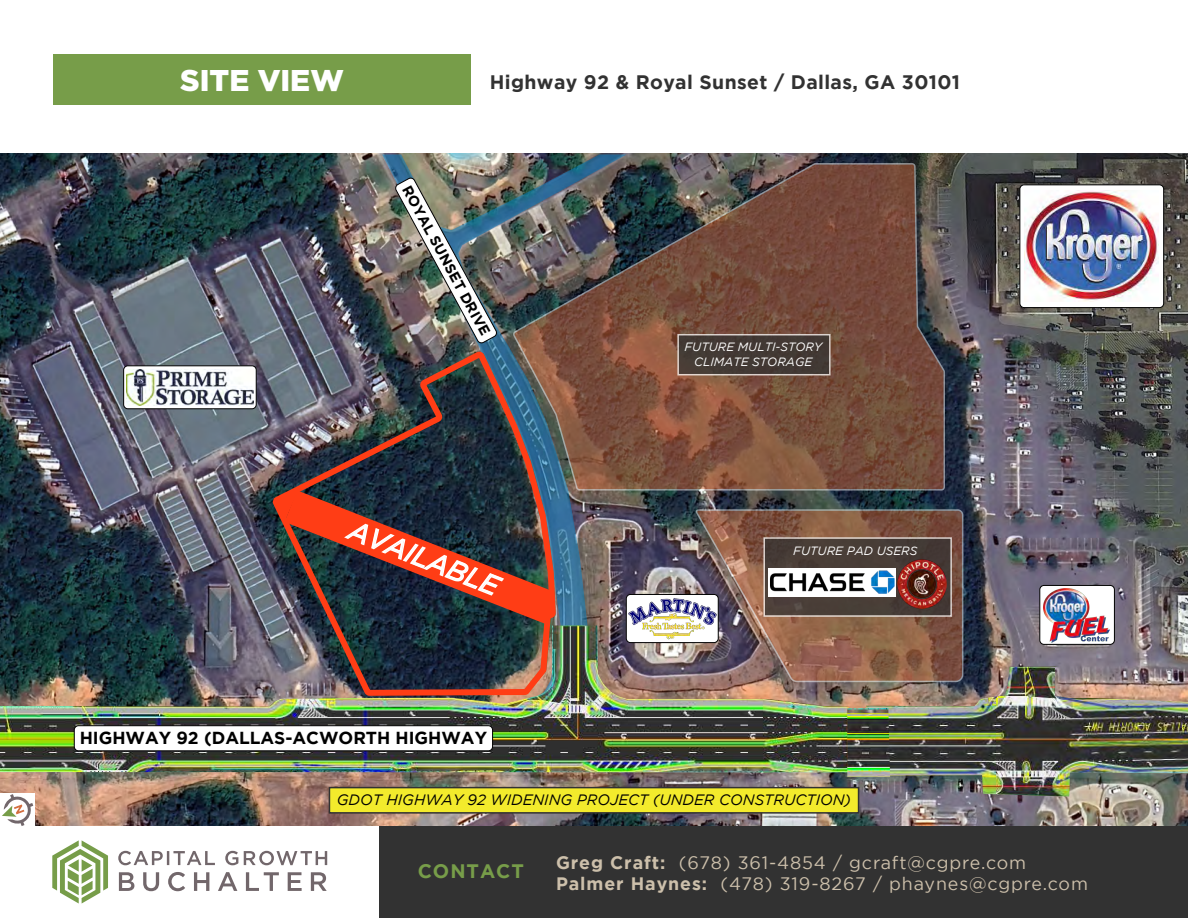
<style>
.page{position:relative;width:1188px;height:918px;background:#fff}
.page>*{position:absolute;margin:0;border:0;box-sizing:border-box;transform-origin:0 0}
.t1{font:900 30px "Gotham";color:#fff}
.t2{font:italic 27px "Gotham";color:#fff}
.t3{font:700 19.5px "Gotham";letter-spacing:.02em;color:#323232}
.t4{font:700 19.5px "Gotham";letter-spacing:.05em;color:#779d49}
.t5{font:18px/21.6px "Gotham";letter-spacing:.05em;color:#cdc0ab}
.t6{font:700 17.4px "Gotham";color:#000}
.t7{font:italic 15px "Gotham";color:#000}
.t8{font:700 14.4px "Gotham";color:#000}
.t9{font:italic 12px/14.4px "Gotham";color:#fff;text-align:center}
.s1{font-weight:700}
</style>
<div class="page">
<img style="left:0;top:154px;width:1188px;height:672px">
<img style="left:696px;top:509px;width:267px;height:173px">
<svg style="left:763px;top:537px;width:189px;height:80px;background:#594e48"></svg>
<svg style="left:627px;top:163px;width:318px;height:328px;background:#714e3f"></svg>
<div style="left:677px;top:334px;width:154px;height:41px;background:#423934;border:2px solid #fff"></div>
<div style="left:124px;top:366px;width:132px;height:43px;background:#fff;border-radius:4px"></div>
<div style="left:123px;top:365px;width:134px;height:44px;border:1px solid #000;border-radius:4px"></div>
<img style="left:127px;top:369px;width:126px;height:36px">
<div style="left:1020px;top:185px;width:144px;height:123px;background:#fff;border-radius:4px"></div>
<div style="left:1020px;top:184px;width:144px;height:124px;border:1px solid #000;border-radius:4px"></div>
<img style="left:1025px;top:191px;width:134px;height:110px">
<div style="left:626px;top:594px;width:93px;height:49px;border:1px solid #000;border-radius:4px"></div>
<img style="left:627px;top:596px;width:91px;height:29px">
<div style="left:1040px;top:585px;width:74px;height:59px;background:#fff;border-radius:4px"></div>
<div style="left:1039px;top:585px;width:76px;height:60px;border:1px solid #000;border-radius:4px"></div>
<img style="left:1043px;top:589px;width:67px;height:54px">
<img style="left:382px;top:154px;width:245px;height:471px">
<img style="left:0;top:625px;width:849px;height:147px">
<img style="left:268px;top:334px;width:291px;height:483px">
<div style="left:329px;top:787px;width:530px;height:27px;background:#f3eb2c;border:2px solid #323232"></div>
<img style="left:276px;top:490px;width:276px;height:135px">
<img style="left:866px;top:666px;width:322px;height:131px">
<img style="left:847px;top:708px;width:43px;height:69px">
<img style="left:394px;top:177px;width:104px;height:167px">
<div style="left:74px;top:726px;width:419px;height:25px;background:#fff;border-radius:4px"></div>
<div style="left:74px;top:725px;width:419px;height:26px;border:1px solid #000;border-radius:4px"></div>
<div style="left:379px;top:826px;width:809px;height:92px;background:#323232"></div>
<svg style="left:119px;top:872px;width:208px;height:19px"></svg>
<svg style="left:118px;top:851px;width:209px;height:14px"></svg>
<svg style="left:52px;top:840px;width:56px;height:64px"></svg>
<img style="left:897px;top:559px;width:50px;height:50px">
<div style="left:0;top:793px;width:35px;height:34px;background:#fff"></div>
<svg style="left:2px;top:794px;width:31px;height:32px"></svg>
<img style="left:768px;top:561px;width:126px;height:65px">
<div style="left:53px;top:55px;width:418px;height:50px;background:#779d49"></div>
<h1 class="t1" style="left:180px;top:63px;width:165px">SITE VIEW</h1>
<p class="t3" style="left:490px;top:71px;width:472px">Highway 92 &amp; Royal Sunset / Dallas, GA 30101</p>
<p class="t8" style="left:414px;top:182px;width:170px;rotate:62deg">ROYAL SUNSET DRIVE</p>
<h2 class="t2" style="left:356px;top:514px;width:160px;rotate:22deg">AVAILABLE</h2>
<p class="t6" style="left:80px;top:728px;width:409px">HIGHWAY 92 (DALLAS-ACWORTH HIGHWAY</p>
<p class="t9" style="left:684px;top:340px;width:139px">FUTURE MULTI-STORY<br>CLIMATE STORAGE</p>
<p class="t9" style="left:793px;top:543px;width:126px">FUTURE PAD USERS</p>
<p class="t7" style="left:337px;top:792px;width:516px">GDOT HIGHWAY 92 WIDENING PROJECT (UNDER CONSTRUCTION)</p>
<p class="t4" style="left:418px;top:860px;width:108px">CONTACT</p>
<p class="t5" style="left:556px;top:851px;width:533px"><span class="s1">Greg Craft:</span> (678) 361-4854 / gcraft@cgpre.com<br><span class="s1">Palmer Haynes:</span> (478) 319-8267 / phaynes@cgpre.com</p>
</div>
